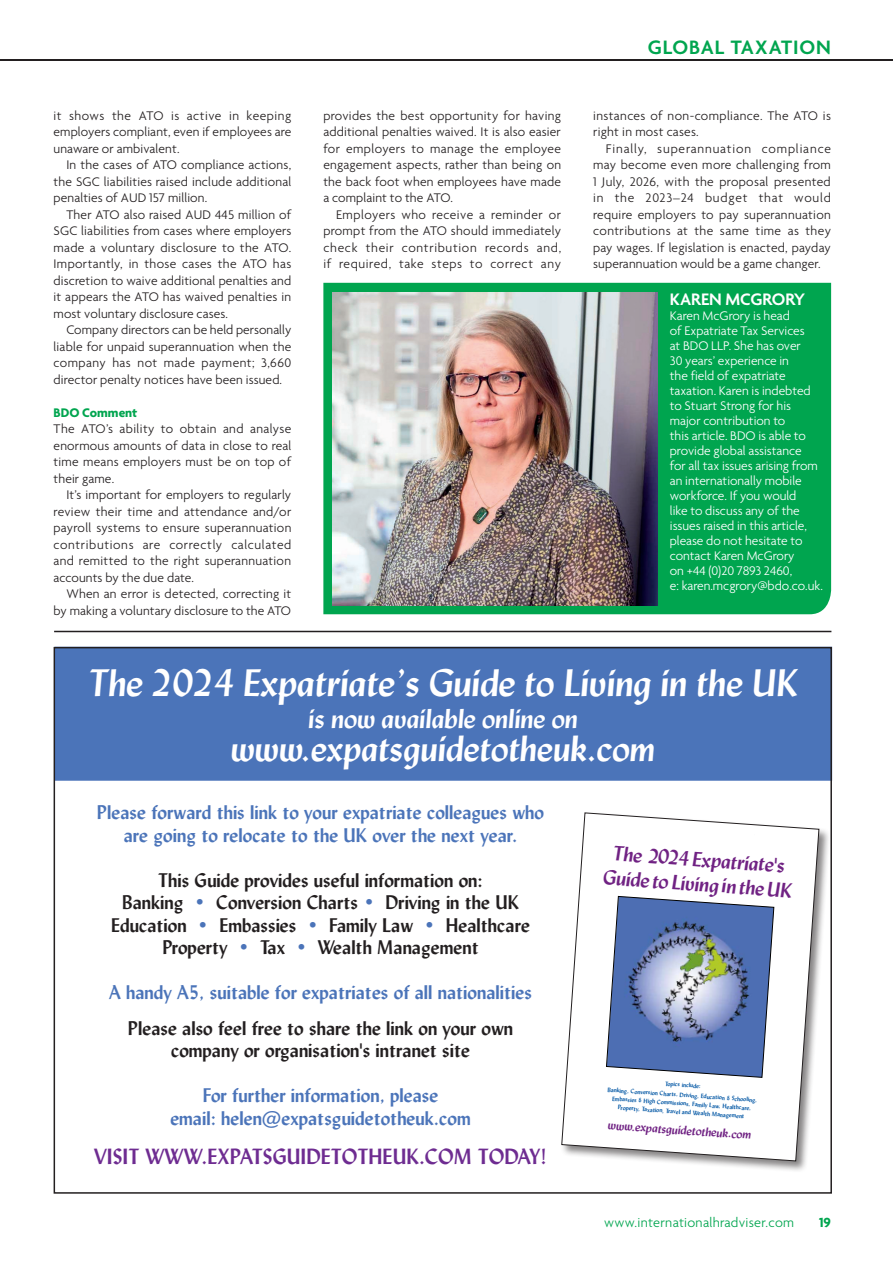
<style>
.page{position:relative;width:893px;height:1263px;background:#fff}
.page>*{position:absolute;margin:0;border:0;box-sizing:border-box;transform-origin:0 0}
.t1{font:italic 700 37.8px "Lydian BT";color:#fff}
.t2{font:italic 700 36px "Lydian BT";color:#fff}
.t3{font:italic 700 27px "Lydian BT";color:#fff}
.t4{font:700 21.75px "Lydian BT";color:#6e2c91}
.t5{font:600 21px "Agenda";letter-spacing:.04em;color:#00a54f}
.t6{font:italic 700 20.4px/24.5px "Lydian BT";color:#702283;text-align:center}
.t7{font:700 19.5px "Lydian BT";color:#231f20}
.t8{font:700 19.5px "Lydian BT";color:#4b74b9}
.Editorial_INDENTED{font:600 18px "Agenda";color:#fff}
.t9{font:300 14.25px "Agenda";letter-spacing:.02em;color:#00a54f}
.t10{font:700 14.25px "Agenda";color:#00a54f}
.Editorial_INDENTED-2{font:300 13.5px/16.5px "Agenda";letter-spacing:.01em;color:#231f20;text-align:justify}
.Editorial_INDENTED-3{font:300 13.5px/15px "Agenda";color:#fff}
.Editorial_INDENTED-4{font:300 13.5px/16.5px "Agenda";letter-spacing:.03em;color:#231f20}
.Editorial_INDENTED-5{font:700 13.5px "Agenda";color:#00a54f}
.t11{font:italic 700 12.15px "Lydian BT";color:#702283}
.t12{font:700 6.3px/10.1px "Lydian BT";color:#0056a4;text-align:center}
.s1{color:#4b74b9}
</style>
<div class="page">
<hr style="left:0;top:60px;width:893px;height:1px;background:#231f20">
<div style="left:323px;top:283px;width:508px;height:331px;background:#00a54f"></div>
<img style="left:333px;top:292px;width:324px;height:313px">
<hr style="left:54px;top:631px;width:777px;height:1px;background:#231f20">
<div style="left:55px;top:647px;width:777px;height:133px;background:#4b74b9"></div>
<div style="left:560px;top:811px;width:270px;height:361px;background:#231f20;opacity:.55"></div>
<svg style="left:561px;top:812px;width:258px;height:349px"></svg>
<svg style="left:754px;top:827px;width:60px;height:18px"></svg>
<p class="Editorial_INDENTED-2" style="left:54px;top:107px;width:239px">it shows the ATO is active in keeping employers compliant, even if employees are unaware or ambivalent.</p>
<p class="Editorial_INDENTED-2" style="left:54px;top:157px;width:239px;text-indent:13px">In the cases of ATO compliance actions, the SGC liabilities raised include additional penalties of AUD 157 million.</p>
<p class="Editorial_INDENTED-2" style="left:54px;top:206px;width:239px;text-indent:13px">Ther ATO also raised AUD 445 million of SGC liabilities from cases where employers made a voluntary disclosure to the ATO.<br>Importantly, in those cases the ATO has discretion to waive additional penalties and it appears the ATO has waived penalties in most voluntary disclosure cases.</p>
<p class="Editorial_INDENTED-2" style="left:54px;top:322px;width:239px;text-indent:13px">Company directors can be held personally liable for unpaid superannuation when the company has not made payment; 3,660 director penalty notices have been issued.</p>
<p class="Editorial_INDENTED-5" style="left:54px;top:404px;width:85px">BDO Comment</p>
<p class="Editorial_INDENTED-2" style="left:54px;top:421px;width:239px">The ATO’s ability to obtain and analyse enormous amounts of data in close to real time means employers must be on top of their game.</p>
<p class="Editorial_INDENTED-2" style="left:54px;top:487px;width:239px;text-indent:13px">It’s important for employers to regularly review their time and attendance and/or payroll systems to ensure superannuation contributions are correctly calculated and remitted to the right superannuation accounts by the due date.</p>
<p class="Editorial_INDENTED-2" style="left:54px;top:586px;width:239px;text-align:right">When an error is detected, correcting it by making a voluntary disclosure to the ATO</p>
<p class="Editorial_INDENTED-2" style="left:323px;top:107px;width:239px">provides the best opportunity for having additional penalties waived. It is also easier for employers to manage the employee engagement aspects, rather than being on the back foot when employees have made a complaint to the ATO.</p>
<p class="Editorial_INDENTED-2" style="left:323px;top:206px;width:239px;text-indent:13px">Employers who receive a reminder or prompt from the ATO should immediately check their contribution records and, if required, take steps to correct any</p>
<h3 class="t5" style="left:648px;top:34px;width:185px">GLOBAL TAXATION</h3>
<p class="Editorial_INDENTED-4" style="left:593px;top:107px;width:239px">instances of non-compliance. The ATO is right in most cases.</p>
<p class="Editorial_INDENTED-2" style="left:593px;top:140px;width:239px;text-indent:13px">Finally, superannuation compliance may become even more challenging from 1 July, 2026, with the proposal presented in the 2023–24 budget that would require employers to pay superannuation contributions at the same time as they pay wages. If legislation is enacted, payday superannuation would be a game changer.</p>
<p class="Editorial_INDENTED" style="left:670px;top:289px;width:137px">KAREN MCGRORY</p>
<p class="Editorial_INDENTED-3" style="left:670px;top:308px;width:121px">Karen McGrory is head</p>
<p class="Editorial_INDENTED-3" style="left:670px;top:323px;width:136px">of Expatriate Tax Services</p>
<p class="Editorial_INDENTED-3" style="left:670px;top:338px;width:132px">at BDO LLP. She has over</p>
<p class="Editorial_INDENTED-3" style="left:670px;top:353px;width:149px">30 years’ experience in<br>the field of expatriate taxation. Karen is indebted to Stuart Strong for his major contribution to<br>this article. BDO is able to provide global assistance for all tax issues arising from an internationally mobile workforce. If you would</p>
<p class="Editorial_INDENTED-3" style="left:670px;top:503px;width:139px">like to discuss any of the issues raised in this article, please do not hesitate to contact Karen McGrory</p>
<p class="Editorial_INDENTED-3" style="left:670px;top:563px;width:124px">on +44 (0)20 7893 2460,</p>
<p class="Editorial_INDENTED-3" style="left:670px;top:578px;width:154px">e: karen.mcgrory@bdo.co.uk.</p>
<p class="t1" style="left:89px;top:659px;width:710px">The 2024 Expatriate’s Guide to Living in the UK</p>
<p class="t3" style="left:308px;top:702px;width:271px">is now available online on</p>
<p class="t2" style="left:231px;top:726px;width:426px">www.expatsguidetotheuk.com</p>
<p class="t8" style="left:97px;top:800px;width:449px">Please forward this link to your expatriate colleagues who</p>
<p class="t8" style="left:124px;top:823px;width:395px">are going to relocate to the UK over the next year.</p>
<p class="t7" style="left:158px;top:868px;width:326px">This Guide provides useful information on:</p>
<p class="t7" style="left:122px;top:890px;width:398px">Banking <span class="s1">•</span> Conversion Charts <span class="s1">•</span> Driving in the UK</p>
<p class="t7" style="left:111px;top:913px;width:420px">Education <span class="s1">•</span> Embassies <span class="s1">•</span> Family Law <span class="s1">•</span> Healthcare</p>
<p class="t7" style="left:162px;top:935px;width:318px">Property <span class="s1">•</span> Tax <span class="s1">•</span> Wealth Management</p>
<p class="t8" style="left:109px;top:980px;width:424px">A handy A5, suitable for expatriates of all nationalities</p>
<p class="t7" style="left:128px;top:1016px;width:387px">Please also feel free to share the link on your own</p>
<p class="t7" style="left:171px;top:1038px;width:301px">company or organisation's intranet site</p>
<p class="t8" style="left:203px;top:1083px;width:237px">For further information, please</p>
<p class="t8" style="left:170px;top:1106px;width:302px">email: helen@expatsguidetotheuk.com</p>
<p class="t4" style="left:94px;top:1143px;width:454px">VISIT WWW.EXPATSGUIDETOTHEUK.COM TODAY!</p>
<p class="t6" style="left:606px;top:840px;width:191px;rotate:4deg">The 2024 Expatriate's<br>Guide to Living in theUK</p>
<p class="t12" style="left:609px;top:1074px;width:151px;rotate:4deg">Topics include:<br>Banking, Conversion Charts, Driving, Education &amp; Schooling,</p>
<p class="t12" style="left:612px;top:1094px;width:141px;line-height:8.6px;rotate:4deg">Embassies &amp; High Commissions, Family Law, Healthcare,<br>Property, Taxation, Travel and Wealth Management</p>
<p class="t11" style="left:609px;top:1117px;width:145px;rotate:4deg">www.expatsguidetotheuk.com</p>
<p class="t9" style="left:604px;top:1214px;width:191px">www.internationalhradviser.com</p>
<p class="t10" style="left:819px;top:1214px;width:13px">19</p>
</div>
